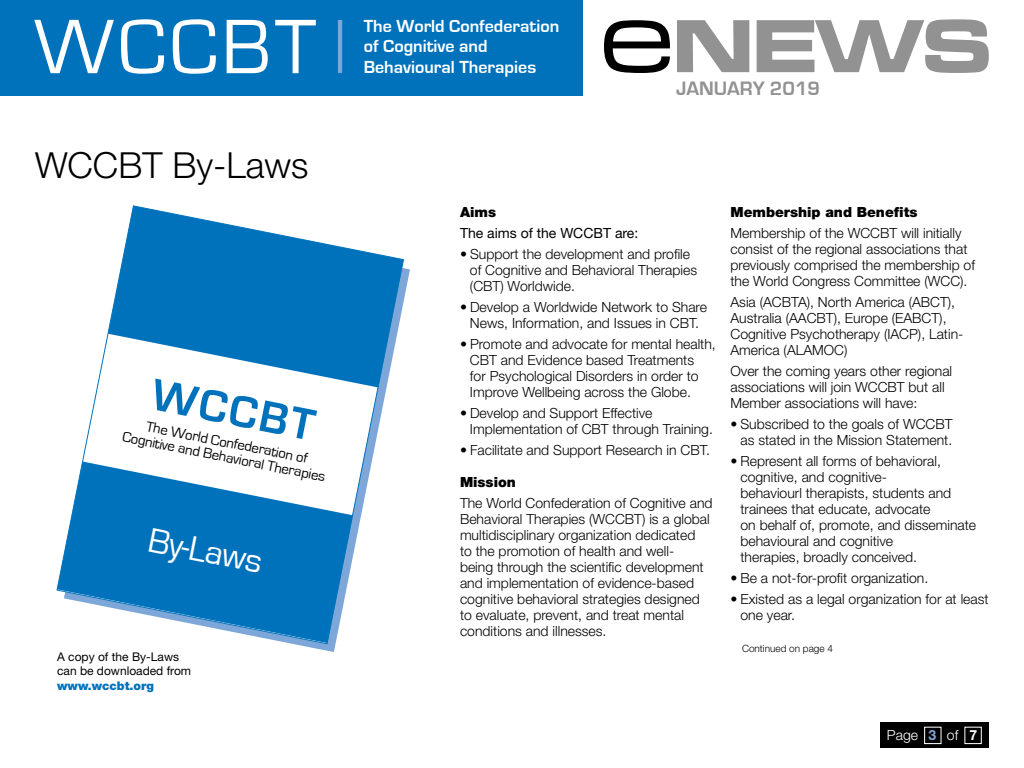
<style>
.page{position:relative;width:1024px;height:768px;background:#fff}
.page>*{position:absolute;margin:0;border:0;box-sizing:border-box;transform-origin:0 0}
.t1{font:80px "Eurostile";letter-spacing:.05em;color:#fff}
.t2{font:78px "Microgramma Becker Bold Extd";color:#929292}
.t3{font:700 46px "Eurostile";color:#0072bc}
.t4{font:300 36px "Helvetica Neue";color:#000}
.t5{font:35.5px "Eurostile";color:#fff}
.t6{font:700 20px "Eurostile";color:#929292}
.t7{font:700 18px/20.5px "Eurostile";color:#fff}
.t8{font:14.8px/14.8px "Eurostile";color:#000;text-align:center}
.t9{font:300 14px/16px "Helvetica Neue";color:#000}
.t10{font:900 14px "Helvetica Neue";color:#000}
.t11{font:14px "Helvetica Neue";color:#000}
.t12{font:300 14px "Helvetica Neue";color:#fff}
.t13{font:12px/14.4px "Helvetica Neue";color:#000}
.t14{font:900 12px "Helvetica Neue";color:#0072bc}
.t15{font:300 10px "Helvetica Neue";color:#000}
.s1{font-family:"Microgramma Becker Med Extd";font-size:111px;color:#000}
.s2{font-weight:700;color:#7da7d8}
.s3{font-weight:700}
</style>
<div class="page">
<div style="left:880px;top:722px;width:108px;height:26px;background:#000"></div>
<div style="left:924px;top:727px;width:17px;height:17px;border:1px solid #fff"></div>
<div style="left:964px;top:727px;width:18px;height:17px;border:1px solid #fff"></div>
<div style="left:0;top:0;width:583px;height:96px;background:#0072bc"></div>
<hr style="left:338px;top:20px;width:4px;height:53px;background:#7da7d8">
<svg style="left:56px;top:205px;width:331px;height:440px"></svg>
<svg style="left:57px;top:462px;width:296px;height:181px;fill:#0072bc"></svg>
<svg style="left:108px;top:206px;width:296px;height:181px;fill:#0072bc"></svg>
<h1 class="t1" style="left:34px;top:4px;width:283px">WCCBT</h1>
<p class="t7" style="left:364px;top:16px;width:197px">The World Confederation of Cognitive and<br>Behavioural Therapies</p>
<h2 class="t2" style="left:601px;top:-7px;width:391px"><span class="s1">e</span>NEWS</h2>
<h3 class="t6" style="left:676px;top:78px;width:146px">JANUARY 2019</h3>
<h3 class="t4" style="left:35px;top:143px;width:275px">WCCBT By-Laws</h3>
<h3 class="t3" style="left:157px;top:369px;width:167px;rotate:11deg">WCCBT</h3>
<p class="t8" style="left:127px;top:416px;width:208px;rotate:11deg">The World Confederation of<br>Cognitive and Behavioral Therapies</p>
<h3 class="t5" style="left:152px;top:520px;width:117px;rotate:11deg">By-Laws</h3>
<p class="t13" style="left:57px;top:649px;width:136px">A copy of the By-Laws can be downloaded from</p>
<p class="t14" style="left:57px;top:678px;width:98px">www.wccbt.org</p>
<p class="t10" style="left:460px;top:204px;width:38px">Aims</p>
<p class="t11" style="left:460px;top:225px;width:180px">The aims of the WCCBT are:</p>
<p class="t9" style="left:470px;top:246px;width:229px;text-indent:-10px">• Support the development and profile of Cognitive and Behavioral Therapies (CBT) Worldwide.</p>
<p class="t9" style="left:460px;top:299px;width:249px;text-align:center">• Develop a Worldwide Network to Share<br>News, Information, and Issues in CBT.</p>
<p class="t9" style="left:470px;top:336px;width:247px;text-indent:-10px">• Promote and advocate for mental health, CBT and Evidence based Treatments<br>for Psychological Disorders in order to Improve Wellbeing across the Globe.</p>
<p class="t9" style="left:470px;top:405px;width:245px;text-indent:-10px">• Develop and Support Effective<br>Implementation of CBT through Training.</p>
<p class="t9" style="left:460px;top:442px;width:251px">• Facilitate and Support Research in CBT.</p>
<p class="t10" style="left:460px;top:474px;width:57px">Mission</p>
<p class="t9" style="left:460px;top:495px;width:254px">The World Confederation of Cognitive and Behavioral Therapies (WCCBT) is a global multidisciplinary organization dedicated<br>to the promotion of health and well-<br>being through the scientific development and implementation of evidence-based cognitive behavioral strategies designed to evaluate, prevent, and treat mental conditions and illnesses.</p>
<p class="t10" style="left:730px;top:203px;width:188px">Membership and Benefits</p>
<p class="t9" style="left:730px;top:225px;width:246px">Membership of the WCCBT will initially consist of the regional associations that previously comprised the membership of the World Congress Committee (WCC).</p>
<p class="t9" style="left:730px;top:294px;width:234px">Asia (ACBTA), North America (ABCT), Australia (AACBT), Europe (EABCT), Cognitive Psychotherapy (IACP), Latin-America (ALAMOC)</p>
<p class="t9" style="left:730px;top:363px;width:223px">Over the coming years other regional associations will join WCCBT but all<br>Member associations will have:</p>
<p class="t9" style="left:730px;top:416px;width:224px;text-align:right">• Subscribed to the goals of WCCBT as stated in the Mission Statement.</p>
<p class="t9" style="left:740px;top:453px;width:237px;text-indent:-10px">• Represent all forms of behavioral, cognitive, and cognitive-<br>behaviourl therapists, students and trainees that educate, advocate<br>on behalf of, promote, and disseminate behavioural and cognitive<br>therapies, broadly conceived.</p>
<p class="t9" style="left:730px;top:570px;width:199px">• Be a not-for-profit organization.</p>
<p class="t9" style="left:740px;top:591px;width:250px;text-indent:-10px">• Existed as a legal organization for at least one year.</p>
<p class="t15" style="left:742px;top:642px;width:92px">Continued on page 4</p>
<p class="t12" style="left:887px;top:727px;width:92px">Page <span class="s2">3</span> of <span class="s3">7</span></p>
</div>
